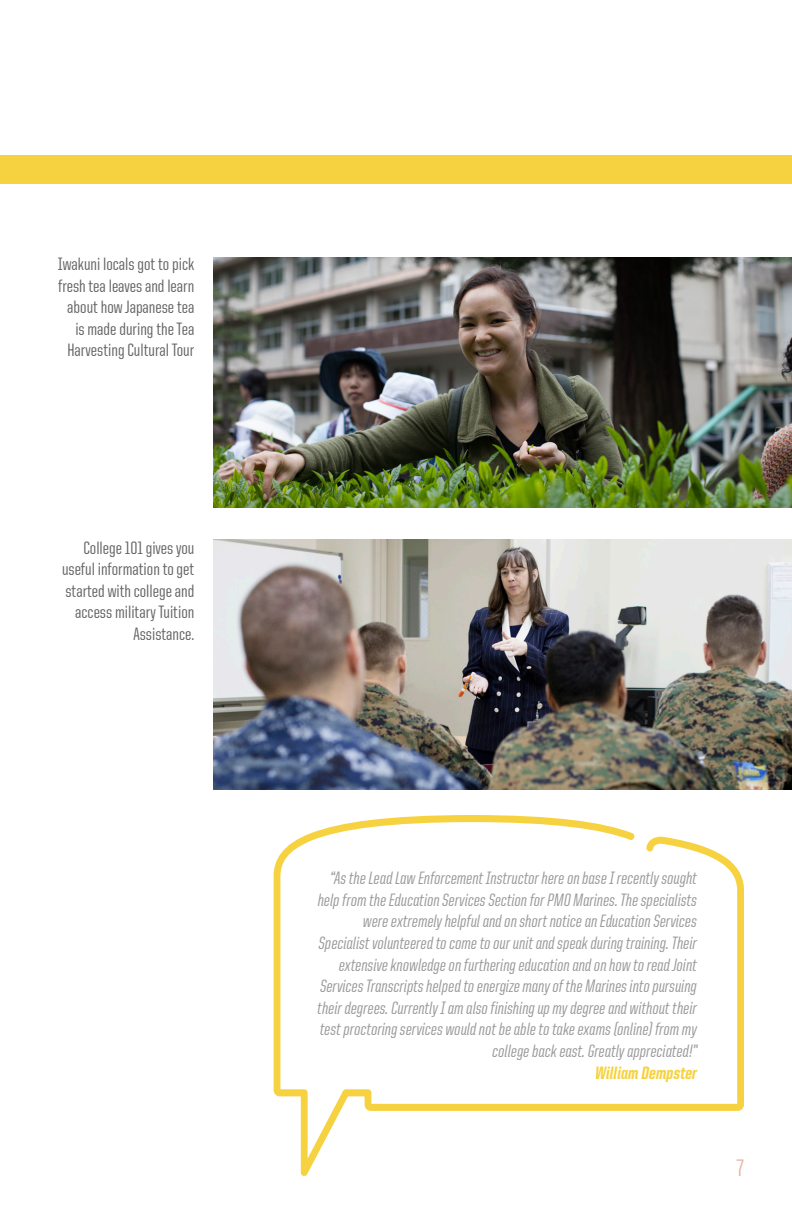
<style>
.page{position:relative;width:792px;height:1224px;background:#fff}
.page>*{position:absolute;margin:0;border:0;box-sizing:border-box;transform-origin:0 0}
.t1{font:500 24px "United Sans Cond";color:#e6b7a8}
.t2{font:500 18px/21.6px "United Italic Cond";color:#999;text-align:right}
.t3{font:500 18px/21.6px "United Sans Cond";color:#636366;text-align:right}
.s1{font-weight:800;color:#f6d240}
</style>
<div class="page">
<svg style="left:273px;top:815px;width:471px;height:361px"></svg>
<img style="left:214px;top:258px;width:578px;height:249px">
<img style="left:214px;top:540px;width:578px;height:250px">
<div style="left:0;top:155px;width:792px;height:29px;background:#f6d240"></div>
<p class="t3" style="left:58px;top:253px;width:138px">Iwakuni locals got to pick fresh tea leaves and learn about how Japanese tea is made during the Tea<br>Harvesting Cultural Tour</p>
<p class="t3" style="left:62px;top:537px;width:134px">College 101 gives you useful information to get started with college and access military Tuition<br>Assistance.</p>
<p class="t2" style="left:318px;top:867px;width:381px">“As the Lead Law Enforcement Instructor here on base I recently sought help from the Education Services Section for PMO Marines. The specialists were extremely helpful and on short notice an Education Services Specialist volunteered to come to our unit and speak during training. Their extensive knowledge on furthering education and on how to read Joint Services Transcripts helped to energize many of the Marines into pursuing their degrees. Currently I am also finishing up my degree and without their test proctoring services would not be able to take exams (online) from my college back east. Greatly appreciated!”<br><span class="s1">William Dempster</span></p>
<h1 class="t1" style="left:736px;top:1156px;width:9px">7</h1>
</div>
